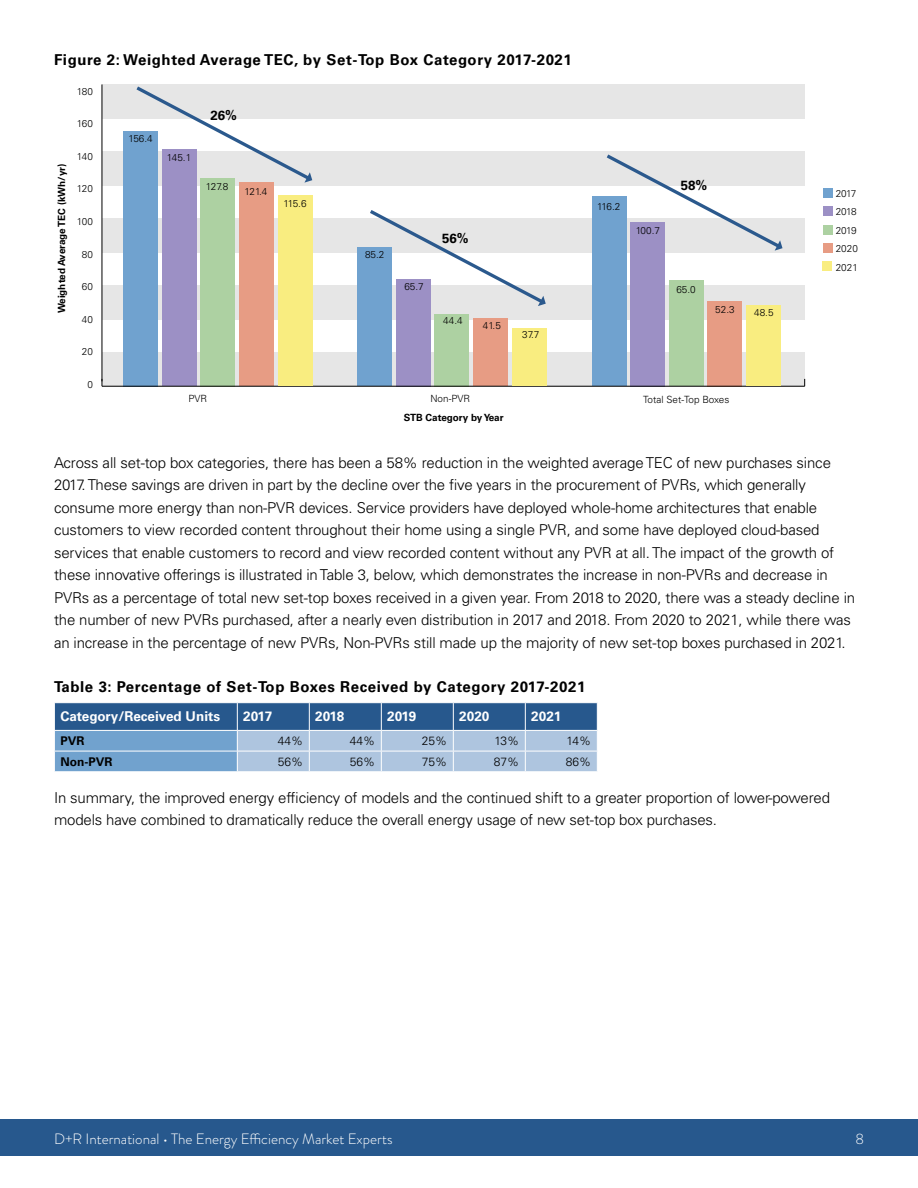
<style>
.page{position:relative;width:918px;height:1188px;background:#fff}
.page>*{position:absolute;margin:0;border:0;box-sizing:border-box;transform-origin:0 0}
.Body_Text{font:300 15px/22.5px "Univers LT Std";letter-spacing:-.01em;color:#000}
.figure_table_head{font:700 15px "Univers LT Std";letter-spacing:.04em;color:#000}
.t1{font:300 15px "Brandon Grotesque";color:#fff}
.t2{font:700 13.5px "Univers LT Std";color:#fff}
.t3{font:700 13.2px "Univers LT Std";color:#000}
.Notes{font:300 12px "Univers LT Std";color:#000}
.Y_Axis_Titles{font:700 12px "Univers LT Std";color:#000}
.t4{font:300 9.9px/18.6px "Univers LT Std";color:#000}
.t5{font:700 9.9px "Univers LT Std";color:#000}
</style>
<div class="page">
<div style="left:0;top:1120px;width:918px;height:36px;background:#27588d"></div>
<div style="left:102px;top:352px;width:703px;height:34px;background:#e6e6e6"></div>
<div style="left:102px;top:85px;width:703px;height:34px;background:#e6e6e6"></div>
<div style="left:102px;top:152px;width:703px;height:34px;background:#e6e6e6"></div>
<div style="left:102px;top:219px;width:703px;height:34px;background:#e6e6e6"></div>
<div style="left:102px;top:285px;width:703px;height:34px;background:#e6e6e6"></div>
<div style="left:239px;top:183px;width:35px;height:203px;background:#e79c84"></div>
<div style="left:473px;top:319px;width:35px;height:67px;background:#e79c84"></div>
<div style="left:707px;top:301px;width:35px;height:85px;background:#e79c84"></div>
<div style="left:200px;top:178px;width:35px;height:208px;background:#add1a2"></div>
<div style="left:435px;top:314px;width:34px;height:72px;background:#add1a2"></div>
<div style="left:669px;top:280px;width:35px;height:106px;background:#add1a2"></div>
<div style="left:162px;top:150px;width:34px;height:236px;background:#9c90c5"></div>
<div style="left:396px;top:279px;width:35px;height:107px;background:#9c90c5"></div>
<div style="left:630px;top:222px;width:35px;height:164px;background:#9c90c5"></div>
<div style="left:123px;top:131px;width:35px;height:255px;background:#70a2cf"></div>
<div style="left:357px;top:247px;width:35px;height:139px;background:#70a2cf"></div>
<div style="left:592px;top:197px;width:34px;height:189px;background:#70a2cf"></div>
<hr style="left:102px;top:386px;width:703px;height:1px;background:#000">
<hr style="left:102px;top:84px;width:1px;height:297px;background:#000">
<svg style="left:133px;top:84px;width:179px;height:99px"></svg>
<div style="left:824px;top:188px;width:9px;height:10px;background:#70a2cf"></div>
<div style="left:824px;top:207px;width:9px;height:9px;background:#9c90c5"></div>
<div style="left:824px;top:225px;width:9px;height:9px;background:#add1a2"></div>
<div style="left:824px;top:244px;width:9px;height:9px;background:#e79c84"></div>
<div style="left:278px;top:195px;width:35px;height:190px;background:#f9ed80"></div>
<div style="left:512px;top:328px;width:35px;height:57px;background:#f9ed80"></div>
<div style="left:746px;top:305px;width:35px;height:80px;background:#f9ed80"></div>
<svg style="left:366px;top:210px;width:180px;height:96px"></svg>
<svg style="left:603px;top:154px;width:180px;height:97px"></svg>
<div style="left:823px;top:262px;width:9px;height:9px;background:#f9ed80"></div>
<svg style="left:54px;top:703px;width:544px;height:69px;background:#7296bd"></svg>
<hr style="left:237px;top:771px;width:72px;height:1px;background:#fff">
<hr style="left:309px;top:771px;width:72px;height:1px;background:#fff">
<hr style="left:381px;top:771px;width:72px;height:1px;background:#fff">
<hr style="left:453px;top:771px;width:72px;height:1px;background:#fff">
<hr style="left:525px;top:771px;width:73px;height:1px;background:#fff">
<p class="figure_table_head" style="left:54px;top:51px;width:519px">Figure 2: Weighted Average TEC, by Set-Top Box Category 2017-2021</p>
<p class="t5" style="left:56px;top:313px;width:151px;rotate:-90deg">Weighted Average TEC (kWh/yr)</p>
<p class="t4" style="left:77px;top:82px;width:18px">180</p>
<p class="t4" style="left:77px;top:114px;width:18px">160</p>
<p class="t4" style="left:77px;top:147px;width:18px">140</p>
<p class="t4" style="left:77px;top:180px;width:18px">120</p>
<p class="t4" style="left:77px;top:212px;width:18px">100</p>
<p class="t4" style="left:82px;top:245px;width:13px">80</p>
<p class="t4" style="left:82px;top:277px;width:13px">60</p>
<p class="t4" style="left:82px;top:310px;width:13px">40</p>
<p class="t4" style="left:82px;top:343px;width:13px">20</p>
<p class="t4" style="left:87px;top:375px;width:7px">0</p>
<p class="t4" style="left:128px;top:130px;width:26px">156.4</p>
<p class="t4" style="left:167px;top:148px;width:26px">145.1</p>
<p class="t3" style="left:210px;top:108px;width:28px">26%</p>
<p class="t4" style="left:206px;top:177px;width:24px">127.8</p>
<p class="t4" style="left:245px;top:182px;width:24px">121.4</p>
<p class="t4" style="left:283px;top:194px;width:25px">115.6</p>
<p class="t4" style="left:365px;top:245px;width:21px">85.2</p>
<p class="t4" style="left:404px;top:278px;width:21px">65.7</p>
<p class="t3" style="left:442px;top:231px;width:28px">56%</p>
<p class="t4" style="left:443px;top:311px;width:21px">44.4</p>
<p class="t4" style="left:483px;top:316px;width:19px">41.5</p>
<p class="t4" style="left:522px;top:325px;width:19px">37.7</p>
<p class="t4" style="left:597px;top:198px;width:25px">116.2</p>
<p class="t4" style="left:636px;top:222px;width:26px">100.7</p>
<p class="t3" style="left:681px;top:177px;width:28px">58%</p>
<p class="t4" style="left:676px;top:280px;width:21px">65.0</p>
<p class="t4" style="left:715px;top:300px;width:21px">52.3</p>
<p class="t4" style="left:754px;top:303px;width:21px">48.5</p>
<p class="t4" style="left:188px;top:389px;width:20px">PVR</p>
<p class="t4" style="left:430px;top:389px;width:41px">Non-PVR</p>
<p class="t4" style="left:643px;top:390px;width:88px">Total Set-Top Boxes</p>
<p class="t5" style="left:404px;top:412px;width:101px">STB Category by Year</p>
<p class="t4" style="left:836px;top:184px;width:24px">2017<br>2018<br>2019<br>2020<br>2021</p>
<p class="Body_Text" style="left:54px;top:451px;width:803px">Across all set-top box categories, there has been a 58% reduction in the weighted average TEC of new purchases since 2017. These savings are driven in part by the decline over the five years in the procurement of PVRs, which generally consume more energy than non-PVR devices. Service providers have deployed whole-home architectures that enable customers to view recorded content throughout their home using a single PVR, and some have deployed cloud-based services that enable customers to record and view recorded content without any PVR at all. The impact of the growth of these innovative offerings is illustrated in Table 3, below, which demonstrates the increase in non-PVRs and decrease in PVRs as a percentage of total new set-top boxes received in a given year. From 2018 to 2020, there was a steady decline in the number of new PVRs purchased, after a nearly even distribution in 2017 and 2018. From 2020 to 2021, while there was an increase in the percentage of new PVRs, Non-PVRs still made up the majority of new set-top boxes purchased in 2021.</p>
<p class="figure_table_head" style="left:54px;top:678px;width:533px">Table 3: Percentage of Set-Top Boxes Received by Category 2017-2021</p>
<p class="t2" style="left:60px;top:709px;width:161px">Category/Received Units</p>
<p class="t2" style="left:243px;top:709px;width:30px">2017</p>
<p class="t2" style="left:315px;top:709px;width:31px">2018</p>
<p class="t2" style="left:387px;top:709px;width:31px">2019</p>
<p class="t2" style="left:459px;top:709px;width:32px">2020</p>
<p class="t2" style="left:531px;top:709px;width:32px">2021</p>
<p class="Y_Axis_Titles" style="left:60px;top:734px;width:25px">PVR</p>
<p class="Notes" style="left:278px;top:734px;width:27px">44%</p>
<p class="Notes" style="left:350px;top:734px;width:27px">44%</p>
<p class="Notes" style="left:422px;top:734px;width:27px">25%</p>
<p class="Notes" style="left:495px;top:734px;width:26px">13%</p>
<p class="Notes" style="left:567px;top:734px;width:26px">14%</p>
<p class="Y_Axis_Titles" style="left:60px;top:755px;width:53px">Non-PVR</p>
<p class="Notes" style="left:278px;top:754px;width:27px">56%</p>
<p class="Notes" style="left:350px;top:754px;width:27px">56%</p>
<p class="Notes" style="left:422px;top:754px;width:27px">75%</p>
<p class="Notes" style="left:494px;top:754px;width:27px">87%</p>
<p class="Notes" style="left:566px;top:754px;width:27px">86%</p>
<p class="Body_Text" style="left:54px;top:786px;width:778px">In summary, the improved energy efficiency of models and the continued shift to a greater proportion of lower-powered models have combined to dramatically reduce the overall energy usage of new set-top box purchases.</p>
<p class="t1" style="left:54px;top:1128px;width:340px">D+R International • The Energy Efficiency Market Experts</p>
<p class="t1" style="left:855px;top:1128px;width:10px">8</p>
</div>
